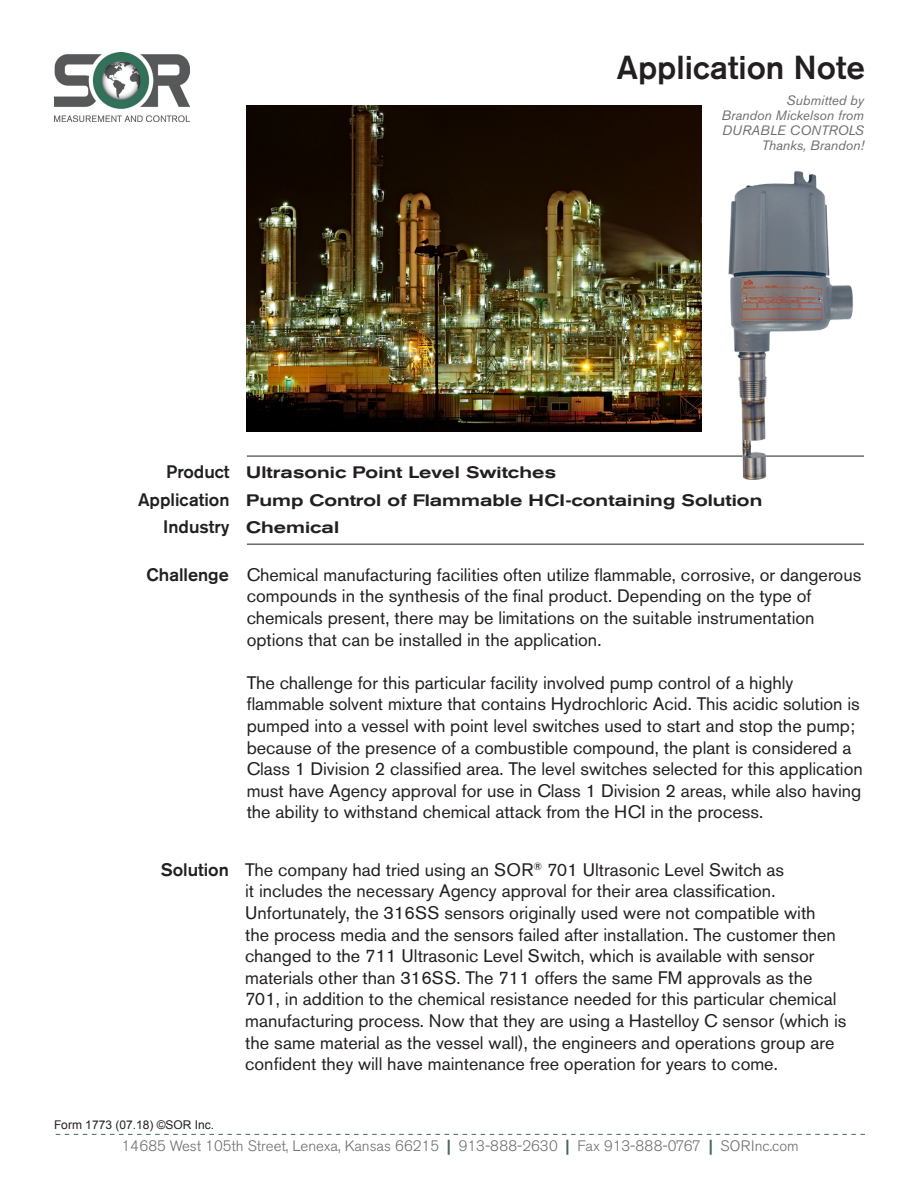
<style>
.page{position:relative;width:918px;height:1188px;background:#fff}
.page>*{position:absolute;margin:0;border:0;box-sizing:border-box;transform-origin:0 0}
.t1{font:500 33px "Akzidenz Grotesk BE";color:#231f20}
.t2{font:18px/21.6px "Akzidenz Grotesk BE";color:#231f20}
.Paragraph_head{font:500 18px "Akzidenz Grotesk BE";color:#231f20}
.t3{font:500 expanded 16.5px "Akzidenz Grotesk BE";color:#231f20}
.body{font:300 15px "Akzidenz Grotesk BE";color:#6c6d70}
.t4{font:italic 13.5px "Akzidenz Grotesk BE";color:#6c6d70}
.t5{font:12px "Arial";color:#231f20}
.s1{font-weight:700;color:#43685b}
</style>
<div class="page">
<img style="left:54px;top:52px;width:135px;height:69px">
<svg style="left:56px;top:1134px;width:809px;height:1px"></svg>
<hr style="left:247px;top:456px;width:617px;height:1px;background:#231f20">
<hr style="left:247px;top:544px;width:617px;height:1px;background:#231f20">
<img style="left:247px;top:106px;width:455px;height:326px">
<img style="left:705px;top:171px;width:159px;height:309px">
<p class="t1" style="left:617px;top:47px;width:250px">Application Note</p>
<p class="t4" style="left:787px;top:92px;width:79px">Submitted by</p>
<p class="t4" style="left:722px;top:107px;width:144px">Brandon Mickelson from</p>
<p class="t4" style="left:722px;top:122px;width:143px">DURABLE CONTROLS</p>
<p class="t4" style="left:762px;top:137px;width:104px">Thanks, Brandon!</p>
<p class="Paragraph_head" style="left:166px;top:461px;width:65px">Product</p>
<p class="Paragraph_head" style="left:138px;top:489px;width:93px">Application</p>
<p class="Paragraph_head" style="left:163px;top:515px;width:68px">Industry</p>
<p class="t3" style="left:246px;top:463px;width:311px">Ultrasonic Point Level Switches</p>
<p class="t3" style="left:246px;top:490px;width:518px">Pump Control of Flammable HCI-containing Solution</p>
<p class="t3" style="left:246px;top:518px;width:94px">Chemical</p>
<p class="Paragraph_head" style="left:146px;top:564px;width:84px">Challenge</p>
<p class="t2" style="left:247px;top:564px;width:616px">Chemical manufacturing facilities often utilize flammable, corrosive, or dangerous compounds in the synthesis of the final product. Depending on the type of chemicals present, there may be limitations on the suitable instrumentation options that can be installed in the application.</p>
<p class="t2" style="left:247px;top:672px;width:618px">The challenge for this particular facility involved pump control of a highly flammable solvent mixture that contains Hydrochloric Acid. This acidic solution is pumped into a vessel with point level switches used to start and stop the pump; because of the presence of a combustible compound, the plant is considered a Class 1 Division 2 classified area. The level switches selected for this application must have Agency approval for use in Class 1 Division 2 areas, while also having the ability to withstand chemical attack from the HCI in the process.</p>
<p class="Paragraph_head" style="left:161px;top:859px;width:70px">Solution</p>
<p class="t2" style="left:245px;top:859px;width:603px">The company had tried using an SOR<sup>®</sup> 701 Ultrasonic Level Switch as<br>it includes the necessary Agency approval for their area classification.<br>Unfortunately, the 316SS sensors originally used were not compatible with<br>the process media and the sensors failed after installation. The customer then changed to the 711 Ultrasonic Level Switch, which is available with sensor materials other than 316SS. The 711 offers the same FM approvals as the 701, in addition to the chemical resistance needed for this particular chemical manufacturing process. Now that they are using a Hastelloy C sensor (which is the same material as the vessel wall), the engineers and operations group are confident they will have maintenance free operation for years to come.</p>
<p class="t5" style="left:54px;top:1117px;width:162px">Form 1773 (07.18) ©SOR Inc.</p>
<p class="body" style="left:122px;top:1138px;width:679px">14685 West 105th Street, Lenexa, Kansas 66215 <span class="s1">|</span> 913-888-2630 <span class="s1">|</span> Fax 913-888-0767 <span class="s1">|</span> SORInc.com</p>
</div>
